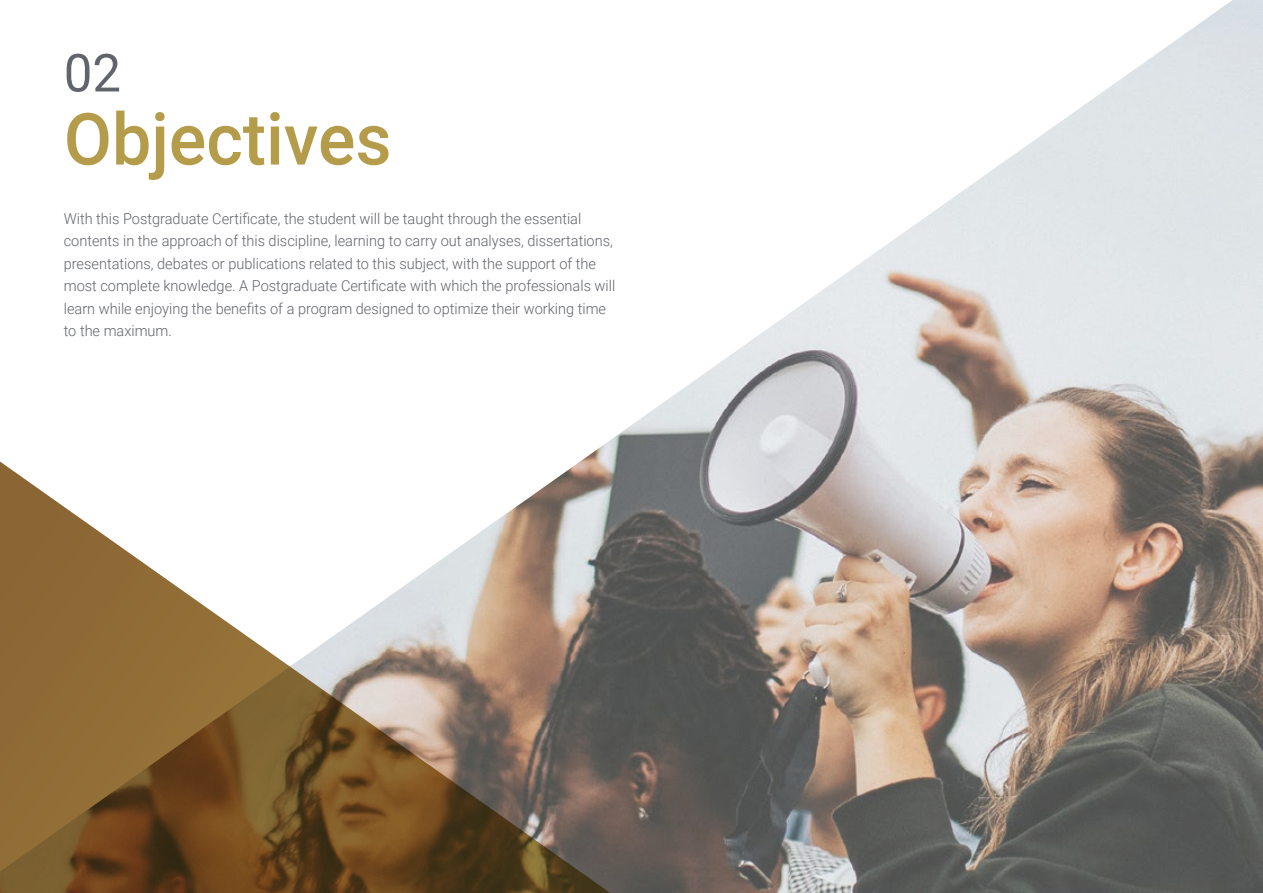
<style>
.page{position:relative;width:1263px;height:893px;background:#fff}
.page>*{position:absolute;margin:0;border:0;box-sizing:border-box;transform-origin:0 0}
.t1{font:500 72px "Roboto";color:#b49c4b}
.t2{font:52.5px "Roboto";color:#61646a}
.t3{font:300 15px/22.5px "Roboto";color:#61646a}
</style>
<div class="page">
<img style="left:602px;top:0;width:661px;height:893px">
<svg style="left:0;top:446px;width:640px;height:447px"></svg>
<h2 class="t2" style="left:64px;top:36px;width:59px">02</h2>
<h1 class="t1" style="left:64px;top:89px;width:329px">Objectives</h1>
<p class="t3" style="left:64px;top:207px;width:553px">With this Postgraduate Certificate, the student will be taught through the essential contents in the approach of this discipline, learning to carry out analyses, dissertations, presentations, debates or publications related to this subject, with the support of the most complete knowledge. A Postgraduate Certificate with which the professionals will learn while enjoying the benefits of a program designed to optimize their working time to the maximum.</p>
</div>
